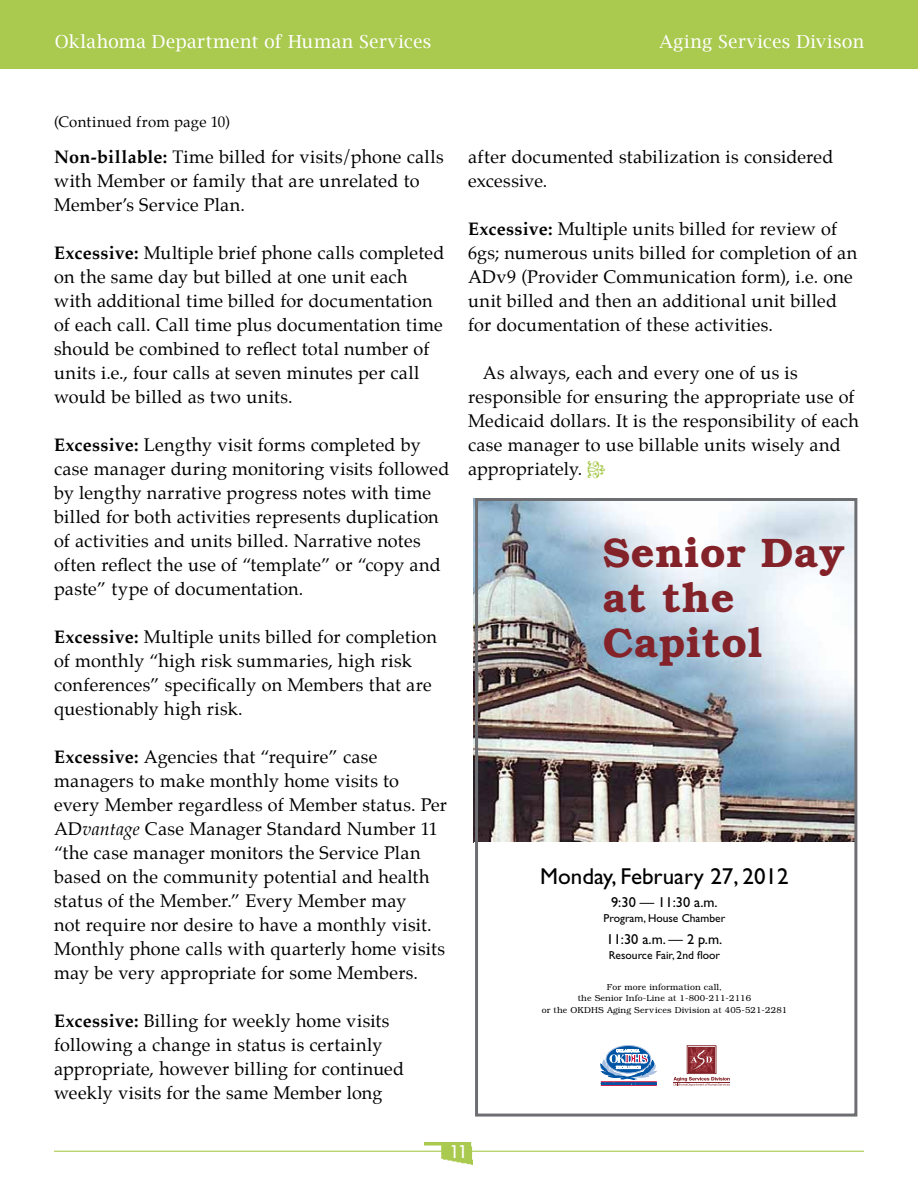
<style>
.page{position:relative;width:918px;height:1188px;background:#fff}
.page>*{position:absolute;margin:0;border:0;box-sizing:border-box;transform-origin:0 0}
.t1{font:600 41.25px/45.2px "Bookman";letter-spacing:.02em;color:#832228}
.t2{font:23.1px "Gill Sans";color:#000}
.t3{font:18px/24px "Palatino";letter-spacing:.015em;color:#000}
.t4{font:18px "Lucida Bright";letter-spacing:.015em;color:#fff}
.t5{font:18px "Lucida Sans";color:#fff}
.t6{font:15px "Palatino";letter-spacing:.015em;color:#000}
.t7{font:14.4px "Gill Sans";color:#000}
.t8{font:11.55px "Gill Sans";color:#000}
.t9{font:300 8.7px/11.6px "Bookman";letter-spacing:.02em;color:#000;text-align:center}
.s1{font-weight:700}
.s2{font-style:italic}
</style>
<div class="page">
<hr style="left:54px;top:1151px;width:810px;height:1px;background:#a9c94f">
<img style="left:425px;top:1142px;width:48px;height:23px">
<div style="left:0;top:0;width:918px;height:68px;background:#a9c94f"></div>
<img style="left:474px;top:498px;width:379px;height:344px">
<svg style="left:606px;top:1046px;width:45px;height:27px"></svg>
<div style="left:606px;top:1045px;width:45px;height:28px;border:1px solid #aac1e1;border-radius:50%"></div>
<svg style="left:601px;top:1049px;width:55px;height:36px"></svg>
<hr style="left:601px;top:1085px;width:56px;height:1px;background:#ce1141">
<hr style="left:601px;top:1081px;width:56px;height:1px;background:#ce1141">
<svg style="left:673px;top:1045px;width:57px;height:41px"></svg>
<div style="left:475px;top:498px;width:382px;height:619px;border:3px solid #6d6e71"></div>
<p class="t4" style="left:55px;top:31px;width:378px">Oklahoma Department of Human Services</p>
<p class="t4" style="left:660px;top:31px;width:206px">Aging Services Divison</p>
<p class="t6" style="left:54px;top:109px;width:178px">(Continued from page 10)</p>
<p class="t3" style="left:54px;top:145px;width:391px"><span class="s1">Non-billable:</span> Time billed for visits/phone calls with Member or family that are unrelated to<br>Member’s Service Plan.</p>
<p class="t3" style="left:54px;top:241px;width:392px"><span class="s1">Excessive:</span> Multiple brief phone calls completed on the same day but billed at one unit each with additional time billed for documentation of each call. Call time plus documentation time should be combined to reflect total number of units i.e., four calls at seven minutes per call would be billed as two units.</p>
<p class="t3" style="left:54px;top:433px;width:397px"><span class="s1">Excessive:</span> Lengthy visit forms completed by case manager during monitoring visits followed by lengthy narrative progress notes with time billed for both activities represents duplication of activities and units billed. Narrative notes often reflect the use of “template” or “copy and paste” type of documentation.</p>
<p class="t3" style="left:54px;top:625px;width:384px"><span class="s1">Excessive:</span> Multiple units billed for completion of monthly “high risk summaries, high risk conferences” specifically on Members that are questionably high risk.</p>
<p class="t3" style="left:54px;top:745px;width:394px"><span class="s1">Excessive:</span> Agencies that “require” case managers to make monthly home visits to every Member regardless of Member status. Per AD<span class="s2">vantage</span> Case Manager Standard Number 11 “the case manager monitors the Service Plan based on the community potential and health status of the Member.” Every Member may<br>not require nor desire to have a monthly visit.<br>Monthly phone calls with quarterly home visits may be very appropriate for some Members.</p>
<p class="t3" style="left:54px;top:1009px;width:352px"><span class="s1">Excessive:</span> Billing for weekly home visits following a change in status is certainly appropriate, however billing for continued weekly visits for the same Member long</p>
<p class="t3" style="left:468px;top:145px;width:367px">after documented stabilization is considered excessive.</p>
<p class="t3" style="left:468px;top:217px;width:391px"><span class="s1">Excessive:</span> Multiple units billed for review of 6gs; numerous units billed for completion of an ADv9 (Provider Communication form), i.e. one unit billed and then an additional unit billed for documentation of these activities.</p>
<p class="t3" style="left:468px;top:361px;width:392px;text-indent:15px">As always, each and every one of us is responsible for ensuring the appropriate use of Medicaid dollars. It is the responsibility of each case manager to use billable units wisely and appropriately.</p>
<h1 class="t1" style="left:603px;top:530px;width:243px">Senior Day at the<br>Capitol</h1>
<p class="t2" style="left:540px;top:863px;width:250px">Monday, February 27, 2012</p>
<p class="t7" style="left:611px;top:894px;width:108px">9:30 — 11:30 a.m.</p>
<p class="t8" style="left:604px;top:912px;width:123px">Program, House Chamber</p>
<p class="t7" style="left:607px;top:931px;width:117px">11:30 a.m. — 2 p.m.</p>
<p class="t8" style="left:609px;top:948px;width:113px">Resource Fair, 2nd floor</p>
<p class="t9" style="left:542px;top:981px;width:247px">For more information call,<br>the Senior Info-Line at 1-800-211-2116<br>or the OKDHS Aging Services Division at 405-521-2281</p>
<p class="t5" style="left:449px;top:1142px;width:21px">11</p>
</div>
